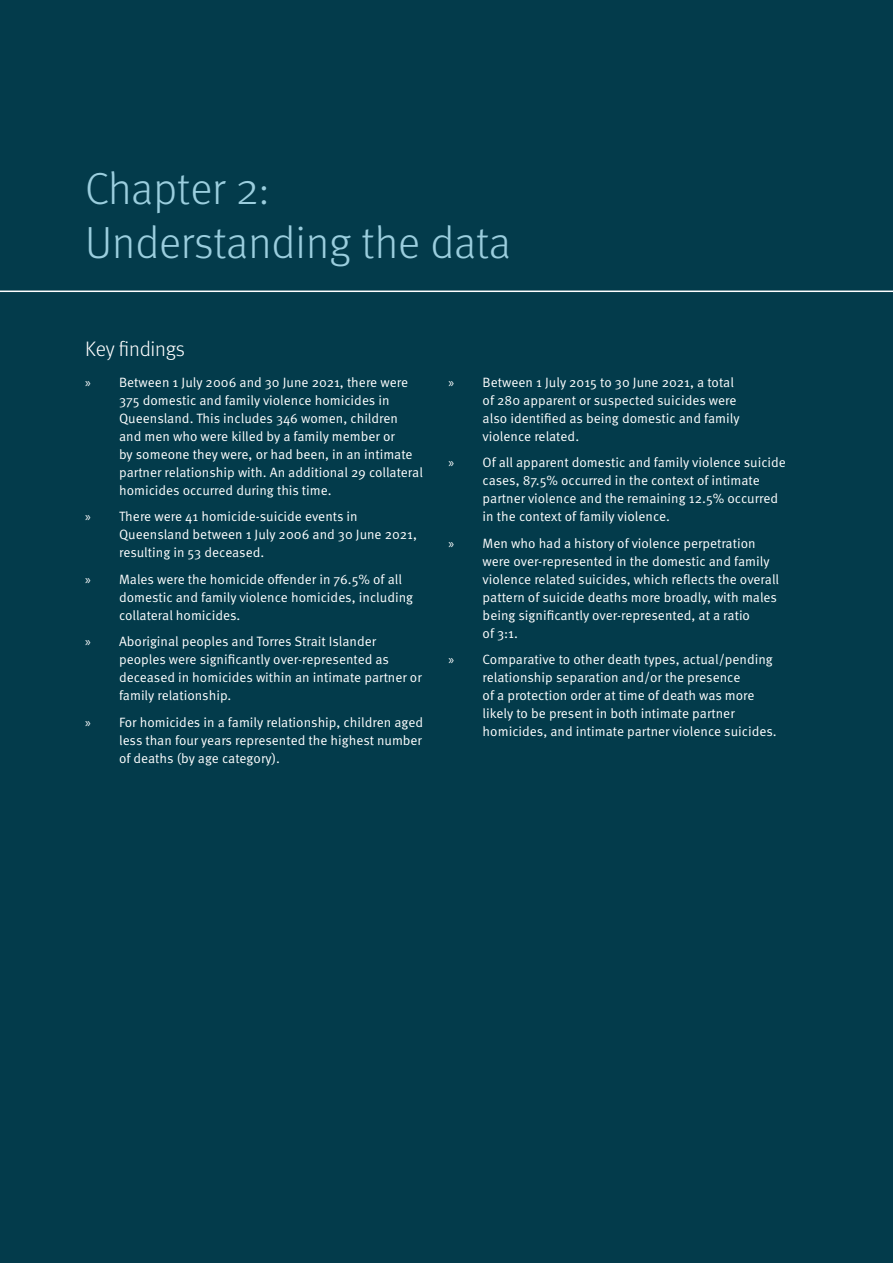
<style>
.page{position:relative;width:893px;height:1263px;background:#033b4b}
.page>*{position:absolute;margin:0;border:0;box-sizing:border-box;transform-origin:0 0}
.Header_1_30pt{font:300 45px/54px "Meta Pro";color:#9bcede}
.key_findings_heading{font:300 21px "Meta Pro";letter-spacing:-.01em;color:#fff}
.t1{font:13.5px/18px "Meta Pro Norm";color:#fff}
.s1{font-family:"Myriad Pro"}
</style>
<div class="page">
<hr style="left:0;top:291px;width:893px;height:1px;background:#fff">
<p class="Header_1_30pt" style="left:85px;top:159px;width:428px">Chapter 2:<br>Understanding the data</p>
<p class="key_findings_heading" style="left:85px;top:334px;width:101px">Key findings</p>
<p class="t1" style="left:119px;top:372px;width:305px;text-indent:-34px"><span class="s1">»</span> Between 1 July 2006 and 30 June 2021, there were 375 domestic and family violence homicides in Queensland. This includes 346 women, children and men who were killed by a family member or<br>by someone they were, or had been, in an intimate partner relationship with. An additional 29 collateral homicides occurred during this time.</p>
<p class="t1" style="left:119px;top:507px;width:299px;text-indent:-34px"><span class="s1">»</span> There were 41 homicide-suicide events in<br>Queensland between 1 July 2006 and 30 June 2021, resulting in 53 deceased.</p>
<p class="t1" style="left:119px;top:569px;width:296px;text-indent:-34px"><span class="s1">»</span> Males were the homicide offender in 76.5% of all domestic and family violence homicides, including collateral homicides.</p>
<p class="t1" style="left:119px;top:632px;width:304px;text-indent:-34px"><span class="s1">»</span> Aboriginal peoples and Torres Strait Islander peoples were significantly over‑represented as deceased in homicides within an intimate partner or family relationship.</p>
<p class="t1" style="left:119px;top:712px;width:306px;text-align:justify;text-indent:-34px"><span class="s1">»</span> For homicides in a family relationship, children aged less than four years represented the highest number of deaths (by age category).</p>
<p class="t1" style="left:483px;top:372px;width:258px;text-indent:-34px"><span class="s1">»</span> Between 1 July 2015 to 30 June 2021, a total of 280 apparent or suspected suicides were also identified as being domestic and family violence related.</p>
<p class="t1" style="left:483px;top:453px;width:305px;text-indent:-34px"><span class="s1">»</span> Of all apparent domestic and family violence suicide cases, 87.5% occurred in the context of intimate partner violence and the remaining 12.5% occurred in the context of family violence.</p>
<p class="t1" style="left:483px;top:533px;width:298px;text-indent:-34px"><span class="s1">»</span> Men who had a history of violence perpetration were over-represented in the domestic and family violence related suicides, which reflects the overall pattern of suicide deaths more broadly, with males being significantly over‑represented, at a ratio<br>of 3:1.</p>
<p class="t1" style="left:483px;top:650px;width:296px;text-indent:-34px"><span class="s1">»</span> Comparative to other death types, actual/pending relationship separation and/or the presence<br>of a protection order at time of death was more likely to be present in both intimate partner homicides, and intimate partner violence suicides.</p>
</div>
